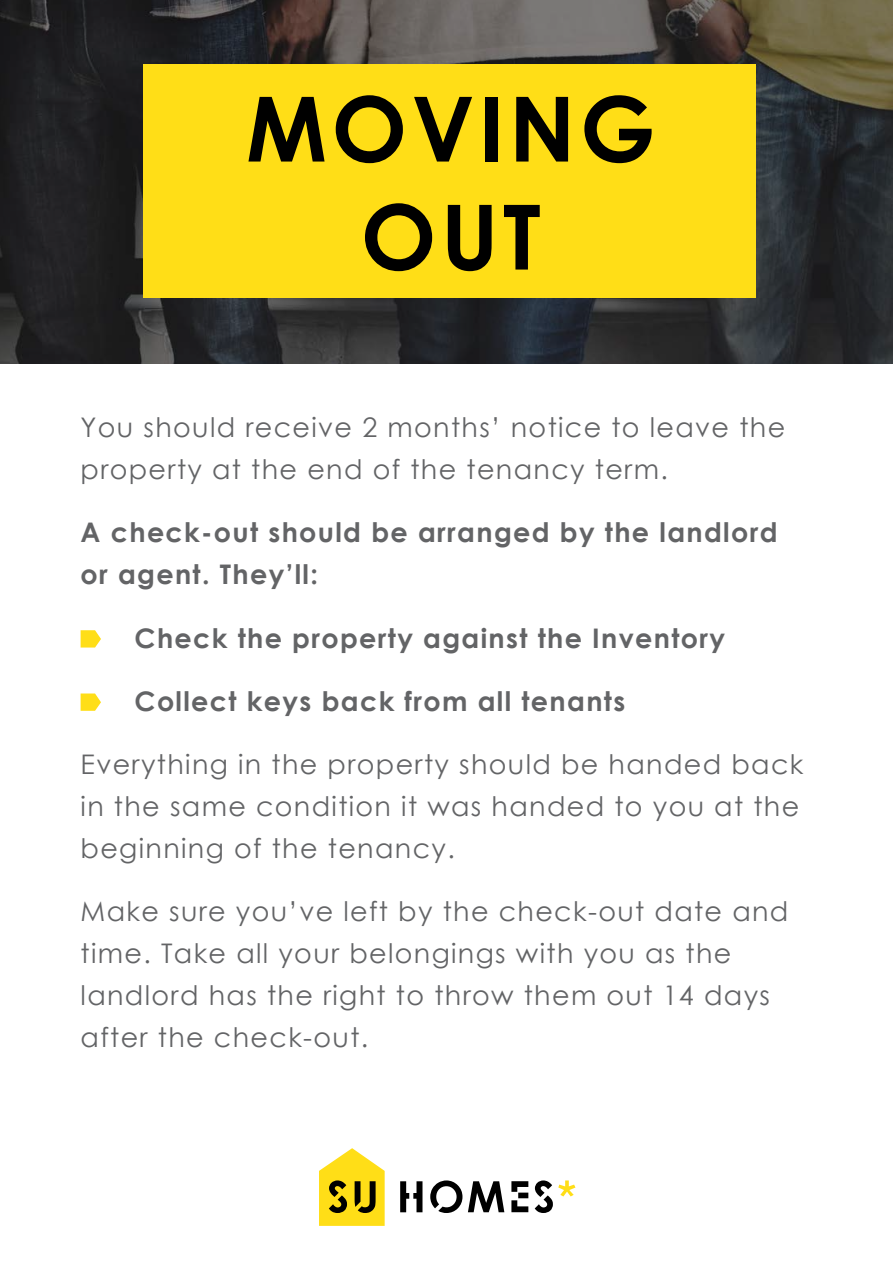
<style>
.page{position:relative;width:893px;height:1263px;background:#fff}
.page>*{position:absolute;margin:0;border:0;box-sizing:border-box;transform-origin:0 0}
.t1{font:700 90px/108px "Century Gothic";letter-spacing:.05em;color:#000;text-align:center}
.t2{font:27px/42px "Century Gothic";letter-spacing:.05em;color:#636466}
.t3{font:700 27px/42px "Century Gothic";letter-spacing:.05em;color:#636466}
</style>
<div class="page">
<svg style="left:0;top:0;width:893px;height:364px;background:#343332"></svg>
<div style="left:144px;top:64px;width:612px;height:234px;background:#ffde17"></div>
<svg style="left:81px;top:630px;width:20px;height:17px"></svg>
<svg style="left:81px;top:693px;width:20px;height:18px"></svg>
<svg style="left:319px;top:1148px;width:66px;height:78px;background:#dec637"></svg>
<svg style="left:400px;top:1180px;width:175px;height:33px"></svg>
<h1 class="t1" style="left:246px;top:71px;width:411px">MOVING<br>OUT</h1>
<p class="t2" style="left:81px;top:406px;width:706px">You should receive 2 months’ notice to leave the property at the end of the tenancy term.</p>
<p class="t3" style="left:81px;top:510px;width:698px">A check-out should be arranged by the landlord or agent. They’ll:</p>
<p class="t3" style="left:135px;top:615px;width:592px">Check the property against the Inventory</p>
<p class="t3" style="left:135px;top:679px;width:492px">Collect keys back from all tenants</p>
<p class="t2" style="left:81px;top:743px;width:724px">Everything in the property should be handed back in the same condition it was handed to you at the beginning of the tenancy.</p>
<p class="t2" style="left:81px;top:890px;width:709px">Make sure you’ve left by the check-out date and time. Take all your belongings with you as the landlord has the right to throw them out 14 days after the check-out.</p>
</div>
